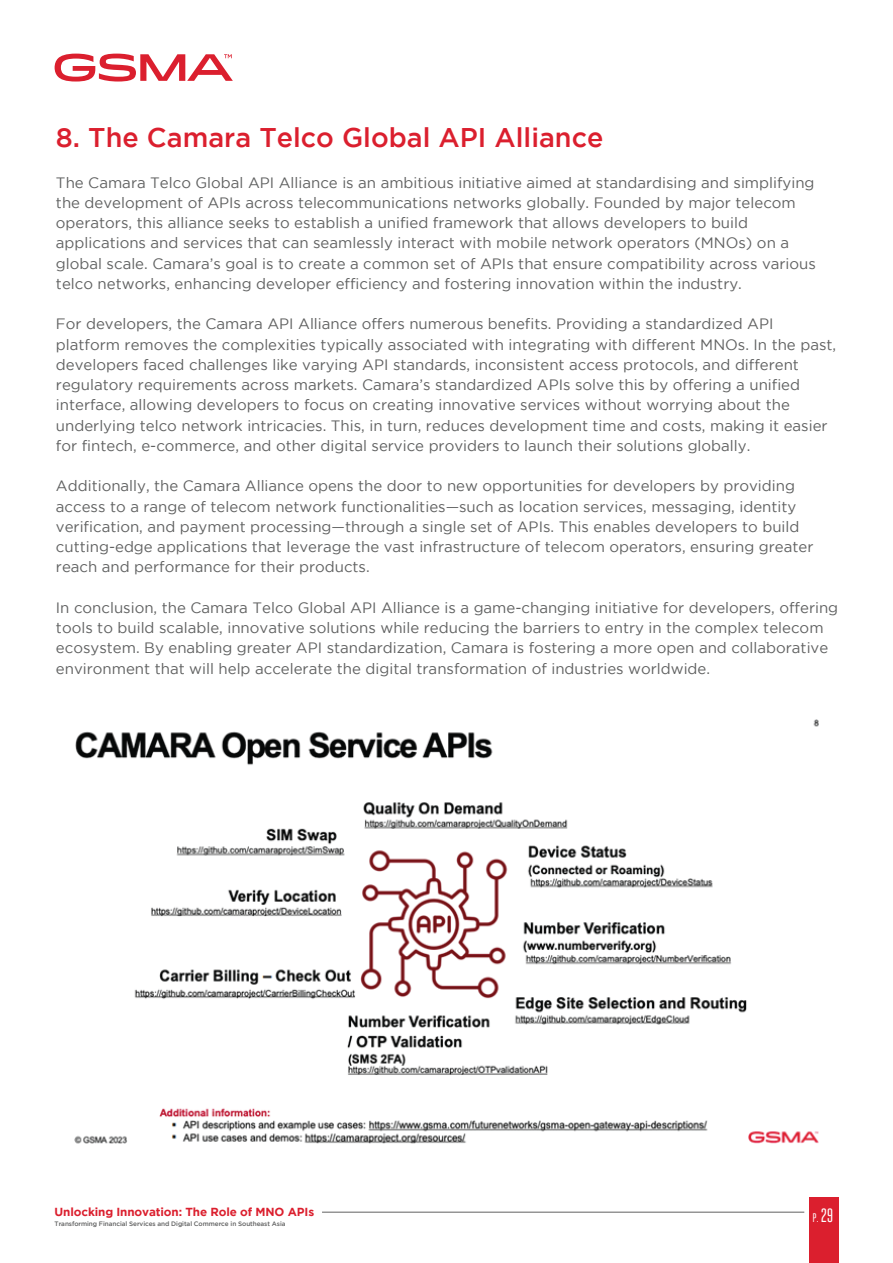
<style>
.page{position:relative;width:893px;height:1263px;background:#fff}
.page>*{position:absolute;margin:0;border:0;box-sizing:border-box;transform-origin:0 0}
.t1{font:500 27px "Gotham";color:#db1f2e}
.t2{font:15px/20.2px "Gotham";color:#606161}
.t3{font:12.45px "Heroic Condensed";color:#fff}
.t4{font:700 11.7px "Gotham";letter-spacing:-.01em;color:#db1f2e}
.t5{font:500 6.45px "Gotham";letter-spacing:-.01em;color:#606161}
.s1{font-size:19.2px}
</style>
<div class="page">
<svg style="left:55px;top:54px;width:178px;height:28px"></svg>
<div style="left:809px;top:1198px;width:29px;height:65px;background:#db1f2e"></div>
<hr style="left:322px;top:1212px;width:482px;height:1px;background:#606161">
<img style="left:74px;top:719px;width:745px;height:425px">
<h1 class="t1" style="left:56px;top:122px;width:549px">8. The Camara Telco Global API Alliance</h1>
<p class="t2" style="left:56px;top:172px;width:761px">The Camara Telco Global API Alliance is an ambitious initiative aimed at standardising and simplifying the development of APIs across telecommunications networks globally. Founded by major telecom operators, this alliance seeks to establish a unified framework that allows developers to build applications and services that can seamlessly interact with mobile network operators (MNOs) on a global scale. Camara’s goal is to create a common set of APIs that ensure compatibility across various telco networks, enhancing developer efficiency and fostering innovation within the industry.</p>
<p class="t2" style="left:56px;top:314px;width:782px">For developers, the Camara API Alliance offers numerous benefits. Providing a standardized API platform removes the complexities typically associated with integrating with different MNOs. In the past, developers faced challenges like varying API standards, inconsistent access protocols, and different regulatory requirements across markets. Camara’s standardized APIs solve this by offering a unified interface, allowing developers to focus on creating innovative services without worrying about the underlying telco network intricacies. This, in turn, reduces development time and costs, making it easier for fintech, e-commerce, and other digital service providers to launch their solutions globally.</p>
<p class="t2" style="left:56px;top:476px;width:759px">Additionally, the Camara Alliance opens the door to new opportunities for developers by providing access to a range of telecom network functionalities—such as location services, messaging, identity verification, and payment processing—through a single set of APIs. This enables developers to build cutting-edge applications that leverage the vast infrastructure of telecom operators, ensuring greater reach and performance for their products.</p>
<p class="t2" style="left:56px;top:597px;width:784px">In conclusion, the Camara Telco Global API Alliance is a game-changing initiative for developers, offering tools to build scalable, innovative solutions while reducing the barriers to entry in the complex telecom ecosystem. By enabling greater API standardization, Camara is fostering a more open and collaborative environment that will help accelerate the digital transformation of industries worldwide.</p>
<p class="t4" style="left:55px;top:1205px;width:261px">Unlocking Innovation: The Role of MNO APIs</p>
<p class="t5" style="left:55px;top:1219px;width:232px">Transforming Financial Services and Digital Commerce in Southeast Asia</p>
<p class="t3" style="left:813px;top:1211px;width:22px">P. <span class="s1">29</span></p>
</div>
